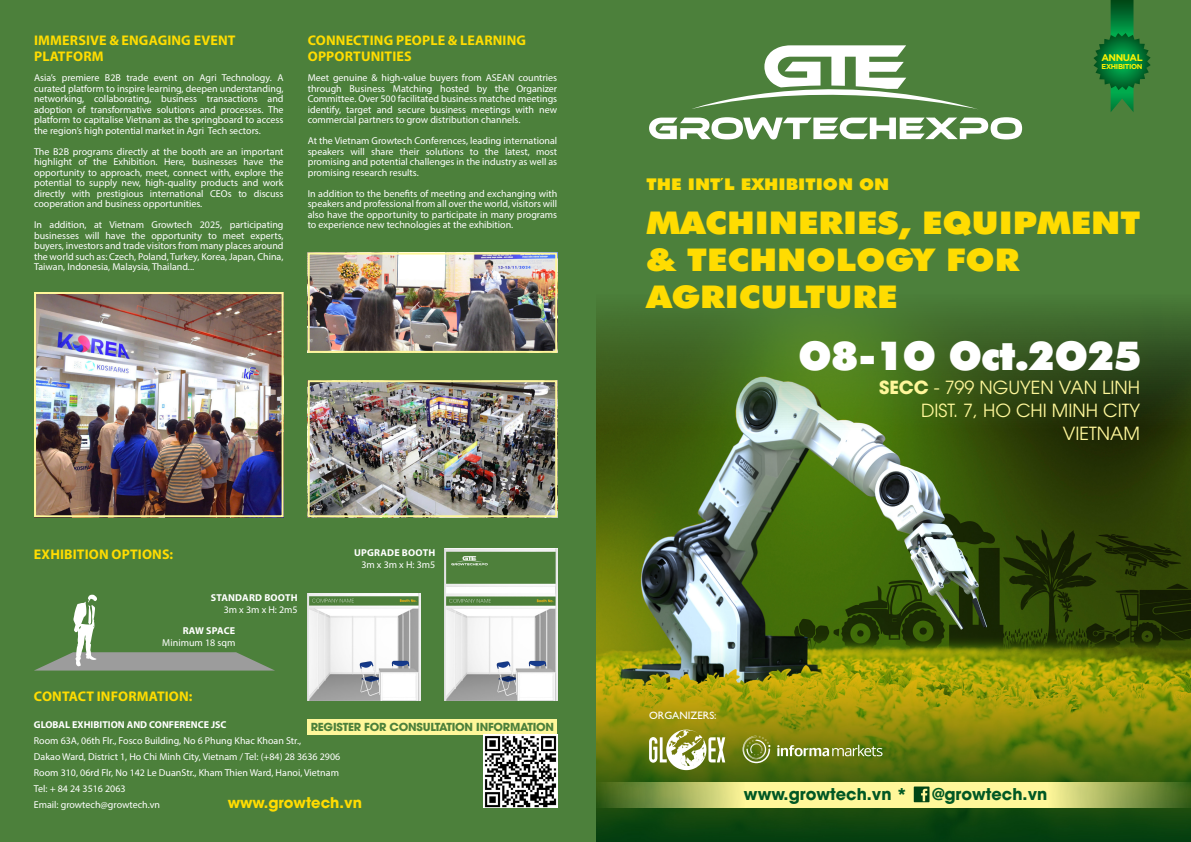
<style>
.page{position:relative;width:1191px;height:842px;background:#fff}
.page>*{position:absolute;margin:0;border:0;box-sizing:border-box;transform-origin:0 0}
.t1{font:39.9px "UTM Futura Extra";letter-spacing:-.02em;color:#fff}
.t2{font:31.4px/37.1px "UTM Futura Extra";color:#ffdc01;scale:1.1 1}
.t3{font:18px "UTM Avo";color:#fff79a}
.t4{font:16.2px "UTM Futura Extra";color:#ffdc01;scale:1.1 1}
.t5{font:700 16.1px "UTM Avo";color:#005824}
.t6{font:700 14.7px "UTM Avo";color:#ffdc01}
.t7{font:700 14px/16.8px "Myriad Pro";letter-spacing:.01em;color:#ffdc01}
.t8{font:700 11px "UTM Avo";letter-spacing:-.02em;color:#4c803b}
.t9{font:10.7px "Gill Sans";color:#fff}
.t10{font:10px/10.5px "Myriad Pro";color:#fff;text-align:justify}
.t11{font:700 10px "Myriad Pro";color:#fff}
.t12{font:700 10px "Myriad Pro";letter-spacing:.02em;color:#fff}
.t13{font:700 9.7px "Gotham Unicode";letter-spacing:-.05em;color:#fff101}
.t14{font:700 7.2px "Gotham Unicode";letter-spacing:-.05em;color:#fff101}
.s1{font-weight:700}
</style>
<div class="page">
<div style="left:595px;top:0;width:596px;height:842px;background:#4c803b"></div>
<img style="left:596px;top:304px;width:595px;height:538px">
<svg style="left:596px;top:783px;width:595px;height:25px;background:#cacf77"></svg>
<svg style="left:1093px;top:0;width:57px;height:112px"></svg>
<svg style="left:692px;top:45px;width:285px;height:64px"></svg>
<svg style="left:649px;top:117px;width:373px;height:22px"></svg>
<svg style="left:649px;top:730px;width:76px;height:40px;background:#abb170"></svg>
<svg style="left:777px;top:745px;width:105px;height:11px"></svg>
<svg style="left:742px;top:736px;width:28px;height:27px"></svg>
<svg style="left:913px;top:786px;width:16px;height:16px"></svg>
<div style="left:0;top:0;width:595px;height:842px;background:#4c803b"></div>
<div style="left:308px;top:719px;width:249px;height:15px;background:#fff79a"></div>
<img style="left:483px;top:734px;width:74px;height:74px">
<svg style="left:35px;top:595px;width:239px;height:75px"></svg>
<img style="left:444px;top:548px;width:113px;height:152px">
<img style="left:308px;top:593px;width:113px;height:107px">
<img style="left:311px;top:256px;width:243px;height:94px">
<div style="left:308px;top:253px;width:249px;height:100px;border:2px solid #fff79a"></div>
<img style="left:37px;top:295px;width:243px;height:219px">
<div style="left:34px;top:292px;width:249px;height:225px;border:2px solid #fff79a"></div>
<img style="left:311px;top:383px;width:243px;height:131px">
<div style="left:308px;top:380px;width:249px;height:137px;border:2px solid #fff79a"></div>
<p class="t7" style="left:34px;top:31px;width:203px">IMMERSIVE &amp; ENGAGING EVENT<br>PLATFORM</p>
<p class="t7" style="left:308px;top:31px;width:220px">CONNECTING PEOPLE &amp; LEARNING<br>OPPORTUNITIES</p>
<p class="t10" style="left:34px;top:73px;width:251px">Asia’s premiere B2B trade event on Agri Technology. A curated platform to inspire learning, deepen understanding, networking, collaborating, business transactions and adoption of transformative solutions and processes. The platform to capitalise Vietnam as the springboard to access the region’s high potential market in Agri Tech sectors.</p>
<p class="t10" style="left:34px;top:146px;width:251px">The B2B programs directly at the booth are an important highlight of the Exhibition. Here, businesses have the opportunity to approach, meet, connect with, explore the potential to supply new, high-quality products and work directly with prestigious international CEOs to discuss cooperation and business opportunities.</p>
<p class="t10" style="left:34px;top:220px;width:251px">In addition, at Vietnam Growtech 2025, participating businesses will have the opportunity to meet experts, buyers, investors and trade visitors from many places around the world such as: Czech, Poland, Turkey, Korea, Japan, China, Taiwan, Indonesia, Malaysia, Thailand...</p>
<p class="t10" style="left:308px;top:73px;width:251px">Meet genuine &amp; high-value buyers from ASEAN countries through Business Matching hosted by the Organizer Committee. Over 500 facilitated business matched meetings identify, target and secure business meetings with new commercial partners to grow distribution channels.</p>
<p class="t10" style="left:308px;top:136px;width:251px">At the Vietnam Growtech Conferences, leading international speakers will share their solutions to the latest, most promising and potential challenges in the industry as well as promising research results.</p>
<p class="t10" style="left:308px;top:188px;width:251px">In addition to the benefits of meeting and exchanging with speakers and professional from all over the world, visitors will also have the opportunity to participate in many programs to experience new technologies at the exhibition.</p>
<p class="t7" style="left:34px;top:545px;width:141px">EXHIBITION OPTIONS:</p>
<p class="t12" style="left:211px;top:591px;width:88px">STANDARD BOOTH</p>
<p class="t10" style="left:224px;top:604px;width:75px">3m x 3m x H: 2m5</p>
<p class="t11" style="left:183px;top:624px;width:54px">RAW SPACE</p>
<p class="t10" style="left:162px;top:637px;width:75px">Minimum 18 sqm</p>
<p class="t7" style="left:34px;top:687px;width:160px">CONTACT INFORMATION:</p>
<p class="t12" style="left:354px;top:546px;width:83px">UPGRADE BOOTH</p>
<p class="t10" style="left:361px;top:559px;width:75px">3m x 3m x H: 3m5</p>
<p class="t11" style="left:34px;top:718px;width:194px">GLOBAL EXHIBITION AND CONFERENCE JSC</p>
<p class="t10" style="left:34px;top:735px;width:269px">Room 63A, 06th Flr., Fosco Building, No 6 Phung Khac Khoan Str.,</p>
<p class="t10" style="left:34px;top:751px;width:308px">Dakao Ward, District 1, Ho Chi Minh City, Vietnam / Tel: (+84) 28 3636 2906</p>
<p class="t10" style="left:34px;top:767px;width:307px">Room 310, 06rd Flr, No 142 Le DuanStr., Kham Thien Ward, Hanoi, Vietnam</p>
<p class="t10" style="left:34px;top:783px;width:93px">Tel: + 84 24 3516 2063</p>
<p class="t10" style="left:34px;top:799px;width:128px">Email: growtech@growtech.vn</p>
<p class="t6" style="left:228px;top:790px;width:136px">www.growtech.vn</p>
<p class="t8" style="left:311px;top:717px;width:245px">REGISTER FOR CONSULTATION INFORMATION</p>
<p class="t13" style="left:1101px;top:50px;width:43px">ANNUAL</p>
<p class="t14" style="left:1101px;top:61px;width:42px">EXHIBITION</p>
<p class="t4" style="left:646px;top:173px;width:222px">THE INT’L EXHIBITION ON</p>
<p class="t2" style="left:646px;top:204px;width:450px">MACHINERIES, EQUIPMENT &amp; TECHNOLOGY FOR<br>AGRICULTURE</p>
<p class="t1" style="left:798px;top:328px;width:345px">O8-1O Oct.2O25</p>
<p class="t3" style="left:879px;top:373px;width:262px"><span class="s1">SECC</span> - 799 NGUYEN VAN LINH</p>
<p class="t3" style="left:921px;top:396px;width:220px">DIST. 7, HO CHI MINH CITY</p>
<p class="t3" style="left:1063px;top:420px;width:79px">VIETNAM</p>
<p class="t9" style="left:649px;top:706px;width:69px">ORGANIZERS:</p>
<p class="t5" style="left:744px;top:780px;width:165px">www.growtech.vn *</p>
<p class="t5" style="left:932px;top:780px;width:117px">@growtech.vn</p>
</div>
